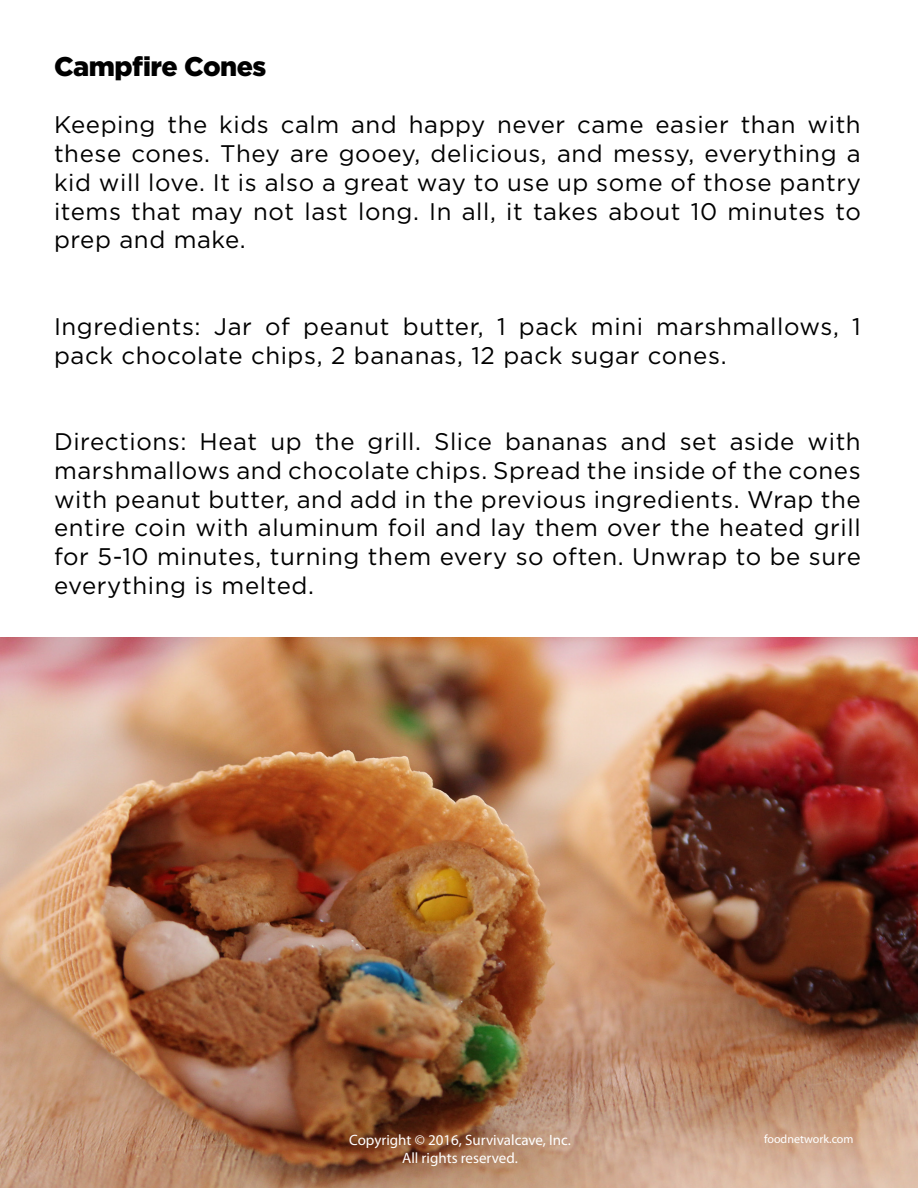
<style>
.page{position:relative;width:918px;height:1188px;background:#fff}
.page>*{position:absolute;margin:0;border:0;box-sizing:border-box;transform-origin:0 0}
.t1{font:900 27px "Gotham";letter-spacing:-.02em;color:#000}
.t2{font:24px/28.8px "Gotham";letter-spacing:.025em;color:#000;text-align:justify}
.t3{font:15px "Myriad Pro";color:#fff}
.t4{font:12px "Myriad Pro";color:#fff}
</style>
<div class="page">
<img style="left:0;top:638px;width:918px;height:550px">
<p class="t1" style="left:54px;top:47px;width:214px">Campfire Cones</p>
<p class="t2" style="left:54px;top:110px;width:808px">Keeping the kids calm and happy never came easier than with these cones. They are gooey, delicious, and messy, everything a kid will love. It is also a great way to use up some of those pantry items that may not last long. In all, it takes about 10 minutes to prep and make.</p>
<p class="t2" style="left:54px;top:311px;width:808px">Ingredients: Jar of peanut butter, 1 pack mini marshmallows, 1 pack chocolate chips, 2 bananas, 12 pack sugar cones.</p>
<p class="t2" style="left:54px;top:427px;width:808px">Directions: Heat up the grill. Slice bananas and set aside with marshmallows and chocolate chips. Spread the inside of the cones with peanut butter, and add in the previous ingredients. Wrap the entire coin with aluminum foil and lay them over the heated grill for 5-10 minutes, turning them every so often. Unwrap to be sure everything is melted.</p>
<p class="t3" style="left:349px;top:1131px;width:223px">Copyright © 2016, Survivalcave, Inc.</p>
<p class="t4" style="left:764px;top:1132px;width:91px">foodnetwork.com</p>
<p class="t3" style="left:402px;top:1149px;width:117px">All rights reserved.</p>
</div>
